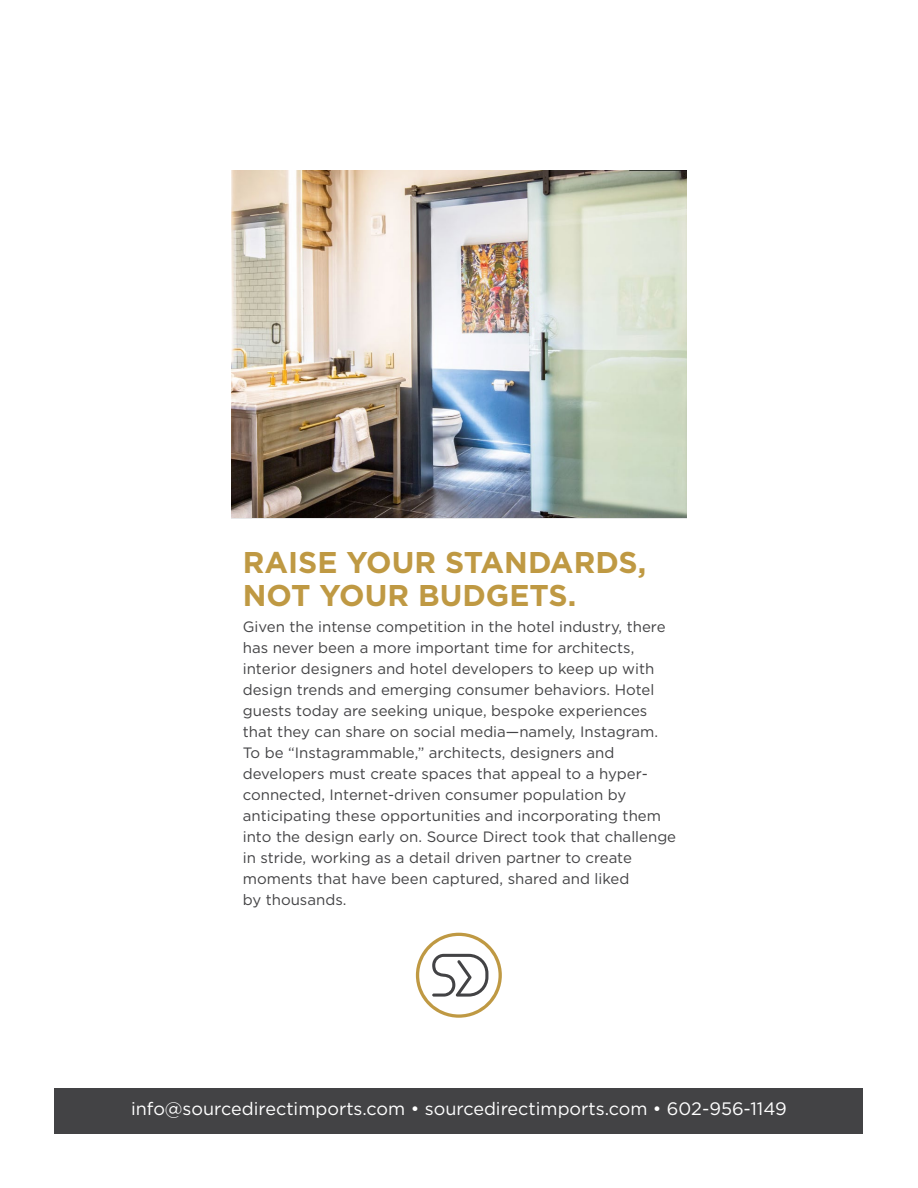
<style>
.page{position:relative;width:918px;height:1188px;background:#fff}
.page>*{position:absolute;margin:0;border:0;box-sizing:border-box;transform-origin:0 0}
.t1{font:700 30px/33px "Gotham";color:#bf9943}
.t2{font:18px "Gotham";color:#fff}
.t3{font:15px/21px "Gotham";color:#434345}
</style>
<div class="page">
<div style="left:55px;top:1089px;width:808px;height:45px;background:#434345"></div>
<img style="left:231px;top:171px;width:456px;height:347px">
<svg style="left:416px;top:933px;width:86px;height:85px"></svg>
<h1 class="t1" style="left:243px;top:545px;width:405px">RAISE YOUR STANDARDS,<br>NOT YOUR BUDGETS.</h1>
<p class="t3" style="left:243px;top:615px;width:435px">Given the intense competition in the hotel industry, there has never been a more important time for architects, interior designers and hotel developers to keep up with design trends and emerging consumer behaviors. Hotel guests today are seeking unique, bespoke experiences that they can share on social media—namely, Instagram.<br>To be “Instagrammable,” architects, designers and developers must create spaces that appeal to a hyper&shy;connected, Internet-driven consumer population by anticipating these opportunities and incorporating them into the design early on. Source Direct took that challenge in stride, working as a detail driven partner to create moments that have been captured, shared and liked<br>by thousands.</p>
<p class="t2" style="left:131px;top:1097px;width:657px">info@sourcedirectimports.com • sourcedirectimports.com • 602-956-1149</p>
</div>
